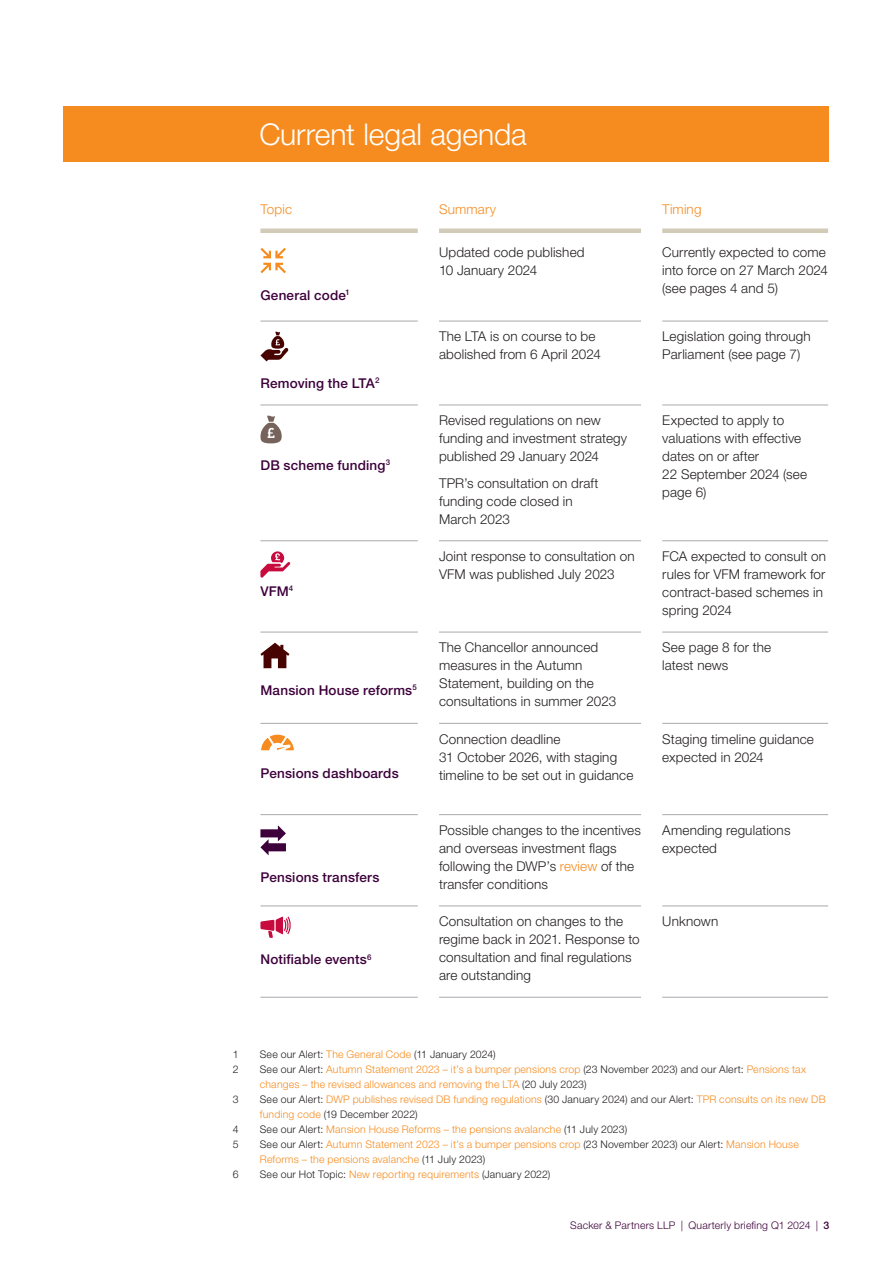
<style>
.page{position:relative;width:893px;height:1263px;background:#fff}
.page>*{position:absolute;margin:0;border:0;box-sizing:border-box;transform-origin:0 0}
.t1{font:300 30px "Helvetica Neue LT Pro";letter-spacing:-.005em;color:#fff}
.t2{font:300 13.5px/18px "Helvetica Neue LT Pro";letter-spacing:.01em;color:#231f20}
.Pull_out{font:500 13.5px "Helvetica Neue LT Pro";letter-spacing:.015em;color:#3d003b}
.t3{font:300 13.5px "Helvetica Neue LT Pro";letter-spacing:.01em;color:#f68c1f}
.Footnotes{font:300 10.5px/15px "Helvetica Neue LT Pro";letter-spacing:.02em;color:#f68c1f}
.Footnotes-2{font:300 10.5px "Helvetica Neue LT Pro";letter-spacing:.02em;color:#231f20}
.t4{font:300 10.5px "Helvetica Neue LT Pro";letter-spacing:.02em;color:#3d003b}
.s1{color:#f68c1f}
.s2{color:#231f20}
.s3{font-weight:500}
</style>
<div class="page">
<div style="left:64px;top:106px;width:765px;height:56px;background:#f68c1f"></div>
<div style="left:260px;top:228px;width:158px;height:5px;background:#d2cbb8"></div>
<div style="left:439px;top:228px;width:202px;height:5px;background:#d2cbb8"></div>
<div style="left:662px;top:228px;width:166px;height:5px;background:#d2cbb8"></div>
<hr style="left:260px;top:321px;width:158px;height:1px;background:#a8a9ad">
<hr style="left:439px;top:321px;width:202px;height:1px;background:#a8a9ad">
<hr style="left:662px;top:321px;width:166px;height:1px;background:#a8a9ad">
<hr style="left:260px;top:405px;width:158px;height:1px;background:#a8a9ad">
<hr style="left:439px;top:405px;width:202px;height:1px;background:#a8a9ad">
<hr style="left:662px;top:405px;width:166px;height:1px;background:#a8a9ad">
<hr style="left:260px;top:540px;width:158px;height:1px;background:#a8a9ad">
<hr style="left:439px;top:540px;width:202px;height:1px;background:#a8a9ad">
<hr style="left:662px;top:540px;width:166px;height:1px;background:#a8a9ad">
<hr style="left:260px;top:632px;width:158px;height:1px;background:#a8a9ad">
<hr style="left:439px;top:632px;width:202px;height:1px;background:#a8a9ad">
<hr style="left:662px;top:632px;width:166px;height:1px;background:#a8a9ad">
<hr style="left:260px;top:723px;width:158px;height:1px;background:#a8a9ad">
<hr style="left:439px;top:723px;width:202px;height:1px;background:#a8a9ad">
<hr style="left:662px;top:723px;width:166px;height:1px;background:#a8a9ad">
<hr style="left:260px;top:814px;width:158px;height:1px;background:#a8a9ad">
<hr style="left:439px;top:814px;width:202px;height:1px;background:#a8a9ad">
<hr style="left:662px;top:814px;width:166px;height:1px;background:#a8a9ad">
<hr style="left:260px;top:905px;width:158px;height:1px;background:#a8a9ad">
<hr style="left:439px;top:905px;width:202px;height:1px;background:#a8a9ad">
<hr style="left:662px;top:905px;width:166px;height:1px;background:#a8a9ad">
<hr style="left:260px;top:997px;width:158px;height:1px;background:#a8a9ad">
<hr style="left:439px;top:997px;width:202px;height:1px;background:#a8a9ad">
<hr style="left:662px;top:997px;width:166px;height:1px;background:#a8a9ad">
<svg style="left:260px;top:248px;width:26px;height:25px"></svg>
<svg style="left:260px;top:331px;width:28px;height:30px"></svg>
<svg style="left:260px;top:415px;width:22px;height:28px"></svg>
<svg style="left:260px;top:551px;width:30px;height:27px"></svg>
<svg style="left:260px;top:643px;width:29px;height:25px"></svg>
<svg style="left:260px;top:734px;width:35px;height:17px"></svg>
<svg style="left:260px;top:825px;width:26px;height:30px"></svg>
<svg style="left:260px;top:916px;width:31px;height:22px"></svg>
<p class="t1" style="left:259px;top:116px;width:269px">Current legal agenda</p>
<p class="t3" style="left:260px;top:201px;width:33px">Topic</p>
<p class="t3" style="left:439px;top:201px;width:59px">Summary</p>
<p class="t3" style="left:662px;top:201px;width:41px">Timing</p>
<p class="Pull_out" style="left:260px;top:287px;width:91px">General code<sup>1</sup></p>
<p class="Pull_out" style="left:260px;top:375px;width:121px">Removing the LTA<sup>2</sup></p>
<p class="Pull_out" style="left:260px;top:457px;width:131px">DB scheme funding<sup>3</sup></p>
<p class="Pull_out" style="left:260px;top:583px;width:34px">VFM<sup>4</sup></p>
<p class="Pull_out" style="left:260px;top:682px;width:158px">Mansion House reforms<sup>5</sup></p>
<p class="Pull_out" style="left:260px;top:764px;width:140px">Pensions dashboards</p>
<p class="Pull_out" style="left:260px;top:869px;width:120px">Pensions transfers</p>
<p class="Pull_out" style="left:260px;top:951px;width:113px">Notifiable events<sup>6</sup></p>
<p class="t2" style="left:439px;top:243px;width:147px">Updated code published<br>10 January 2024</p>
<p class="t2" style="left:662px;top:243px;width:167px">Currently expected to come into force on 27 March 2024 (see pages 4 and 5)</p>
<p class="t2" style="left:439px;top:327px;width:163px">The LTA is on course to be abolished from 6 April 2024</p>
<p class="t2" style="left:662px;top:327px;width:150px">Legislation going through<br>Parliament (see page 7)</p>
<p class="t2" style="left:439px;top:411px;width:190px">Revised regulations on new funding and investment strategy published 29 January 2024</p>
<p class="t2" style="left:439px;top:474px;width:161px">TPR’s consultation on draft funding code closed in<br>March 2023</p>
<p class="t2" style="left:662px;top:411px;width:146px">Expected to apply to valuations with effective dates on or after<br>22 September 2024 (see page 6)</p>
<p class="t2" style="left:439px;top:547px;width:197px">Joint response to consultation on<br>VFM was published July 2023</p>
<p class="t2" style="left:662px;top:547px;width:165px">FCA expected to consult on rules for VFM framework for contract-based schemes in spring 2024</p>
<p class="t2" style="left:439px;top:638px;width:179px">The Chancellor announced measures in the Autumn<br>Statement, building on the consultations in summer 2023</p>
<p class="t2" style="left:662px;top:638px;width:110px">See page 8 for the latest news</p>
<p class="t2" style="left:439px;top:729px;width:196px">Connection deadline<br>31 October 2026, with staging timeline to be set out in guidance</p>
<p class="t2" style="left:662px;top:729px;width:153px">Staging timeline guidance expected in 2024</p>
<p class="t2" style="left:439px;top:821px;width:203px">Possible changes to the incentives and overseas investment flags following the DWP’s <span class="s1">review</span> of the transfer conditions</p>
<p class="t2" style="left:662px;top:821px;width:130px">Amending regulations expected</p>
<p class="t2" style="left:439px;top:912px;width:202px">Consultation on changes to the regime back in 2021. Response to consultation and final regulations are outstanding</p>
<p class="t2" style="left:662px;top:912px;width:58px">Unknown</p>
<p class="Footnotes-2" style="left:233px;top:1048px;width:7px">1</p>
<p class="Footnotes-2" style="left:260px;top:1048px;width:237px">See our Alert: <span class="s1">The General Code</span> (11 January 2024)</p>
<p class="Footnotes-2" style="left:233px;top:1063px;width:7px">2</p>
<p class="Footnotes" style="left:260px;top:1061px;width:548px"><span class="s2">See our Alert:</span> Autumn Statement 2023 – it’s a bumper pensions crop <span class="s2">(23 November 2023) and our Alert:</span> Pensions tax changes – the revised allowances and removing the LTA <span class="s2">(20 July 2023)</span></p>
<p class="Footnotes-2" style="left:233px;top:1093px;width:7px">3</p>
<p class="Footnotes" style="left:260px;top:1091px;width:567px"><span class="s2">See our Alert:</span> DWP publishes revised DB funding regulations <span class="s2">(30 January 2024) and our Alert:</span> TPR consults on its new DB funding code <span class="s2">(19 December 2022)</span></p>
<p class="Footnotes-2" style="left:233px;top:1123px;width:7px">4</p>
<p class="Footnotes" style="left:260px;top:1121px;width:369px"><span class="s2">See our Alert:</span> Mansion House Reforms – the pensions avalanche <span class="s2">(11 July 2023)</span></p>
<p class="Footnotes-2" style="left:233px;top:1138px;width:7px">5</p>
<p class="Footnotes" style="left:260px;top:1136px;width:540px"><span class="s2">See our Alert:</span> Autumn Statement 2023 – it’s a bumper pensions crop <span class="s2">(23 November 2023) our Alert:</span> Mansion House<br>Reforms – the pensions avalanche <span class="s2">(11 July 2023)</span></p>
<p class="Footnotes-2" style="left:233px;top:1168px;width:7px">6</p>
<p class="Footnotes-2" style="left:260px;top:1168px;width:292px">See our Hot Topic: <span class="s1">New reporting requirements</span> (January 2022)</p>
<p class="t4" style="left:570px;top:1219px;width:260px">Sacker &amp; Partners LLP | Quarterly briefing Q1 2024 | <span class="s3">3</span></p>
</div>
